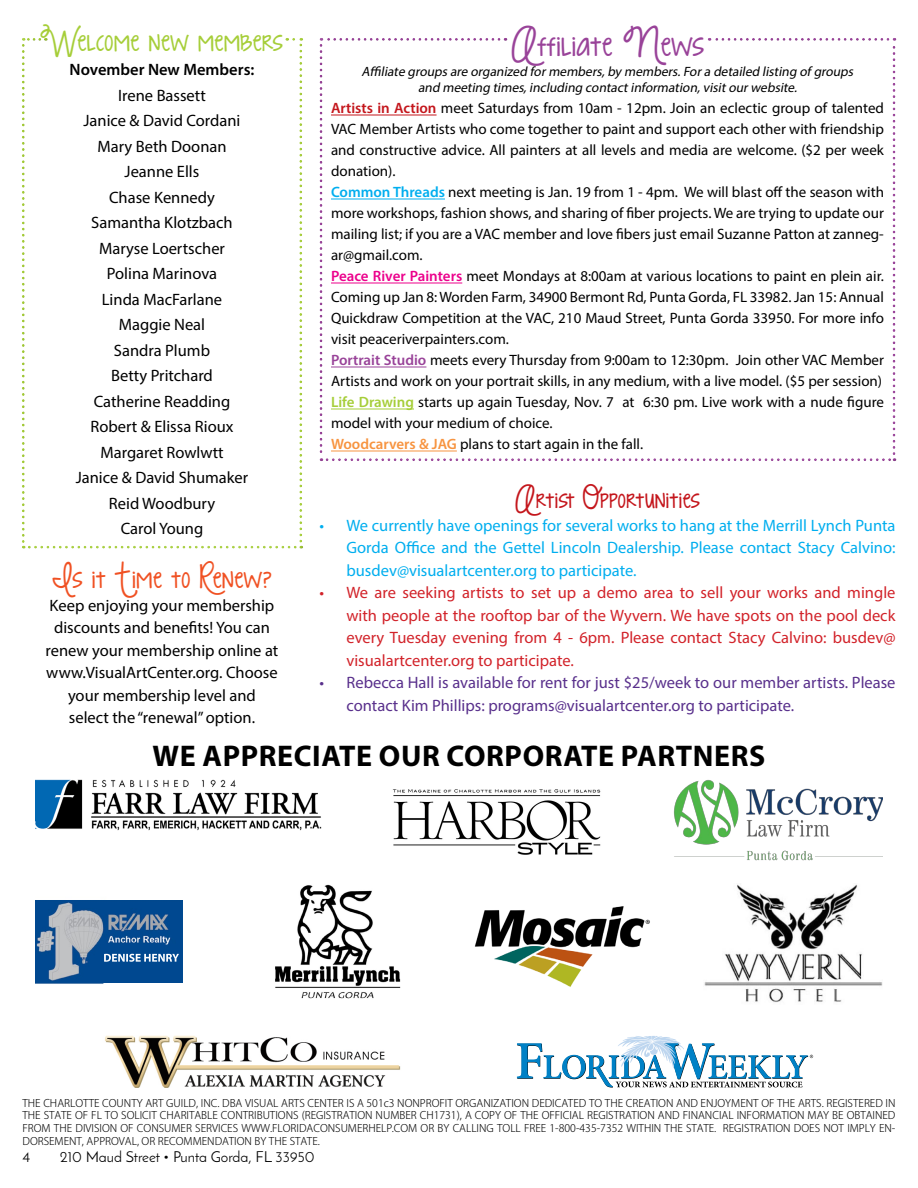
<style>
.page{position:relative;width:918px;height:1188px;background:#fff}
.page>*{position:absolute;margin:0;border:0;box-sizing:border-box;transform-origin:0 0}
.t1{font:34.5px "KG Strawberry Limeade";color:#994399}
.t2{font:700 30px "Myriad Pro";letter-spacing:.02em;color:#000}
.t3{font:30px "KG Strawberry Limeade";color:#a6ce39}
.t4{font:30px "KG Strawberry Limeade";letter-spacing:.02em;color:#f05123}
.t5{font:27px "KG Strawberry Limeade";color:#c4161c}
.t6{font:16.5px/25.5px "Myriad Pro";color:#000;text-align:center}
.t7{font:16.5px/22.5px "Myriad Pro";color:#d2232a;text-align:justify}
.t8{font:16.5px/22.5px "Myriad Pro";color:#00aeef;text-align:justify}
.t9{font:16.5px/22.5px "Myriad Pro";color:#59308c}
.t10{font:600 16.5px "Myriad Pro";color:#000}
.t11{font:15px/21px "Myriad Pro";color:#000}
.t12{font:15px "Josefin Sans";color:#000}
.t13{font:italic 13.5px/16.2px "Myriad Pro";color:#000;text-align:center}
.t14{font:300 10.5px/12.6px "Koz Go Pr 6 N";color:#000;text-align:justify}
.s1{font-weight:600;color:#c4161c}
.s2{font-weight:600;color:#00aeef}
.s3{font-weight:600;color:#ec008c}
.s4{font-weight:600;color:#994399}
.s5{font-weight:600;color:#a6ce39}
.s6{font-weight:600;color:#f79440}
</style>
<div class="page">
<img style="left:35px;top:900px;width:147px;height:84px">
<img style="left:35px;top:901px;width:147px;height:82px">
<img style="left:704px;top:884px;width:179px;height:119px">
<img style="left:474px;top:906px;width:176px;height:81px">
<img style="left:105px;top:1035px;width:296px;height:53px">
<img style="left:392px;top:789px;width:209px;height:66px">
<img style="left:35px;top:779px;width:287px;height:52px">
<img style="left:275px;top:884px;width:126px;height:115px">
<svg style="left:517px;top:1036px;width:296px;height:52px"></svg>
<img style="left:674px;top:780px;width:209px;height:81px">
<h2 class="t3" style="left:41px;top:18px;width:244px">Welcome new members</h2>
<p class="t10" style="left:70px;top:59px;width:186px">November New Members:</p>
<p class="t6" style="left:76px;top:82px;width:174px">Irene Bassett<br>Janice &amp; David Cordani<br>Mary Beth Doonan<br>Jeanne Ells<br>Chase Kennedy<br>Samantha Klotzbach<br>Maryse Loertscher<br>Polina Marinova<br>Linda MacFarlane<br>Maggie Neal<br>Sandra Plumb<br>Betty Pritchard<br>Catherine Readding<br>Robert &amp; Elissa Rioux<br>Margaret Rowlwtt<br>Janice &amp; David Shumaker<br>Reid Woodbury<br>Carol Young</p>
<h2 class="t4" style="left:52px;top:555px;width:221px">Is it Time to Renew?</h2>
<p class="t6" style="left:46px;top:594px;width:234px;line-height:22.5px">Keep enjoying your membership discounts and benefits! You can renew your membership online at www.VisualArtCenter.org. Choose your membership level and<br>select the “renewal” option.</p>
<h1 class="t1" style="left:511px;top:18px;width:195px">Affiliate News</h1>
<p class="t13" style="left:362px;top:63px;width:496px">Affiliate groups are organized formembers,by members.Fora detailed listing of groups and meeting times,including contactinformation,visitourwebsite.</p>
<p class="t11" style="left:331px;top:98px;width:555px"><span class="s1">Artists in Action</span> meet Saturdays from 10am - 12pm. Join an eclectic group of talented VAC Member Artists who come together to paint and support each other with friendship and constructive advice. All painters at all levels and media are welcome. ($2 per week donation).<br><span class="s2">Common Threads</span> next meeting is Jan. 19 from 1 - 4pm. We will blast off the season with more workshops, fashion shows, and sharing of fiber projects. We are trying to update our mailing list; if you are a VAC member and love fibers just email Suzanne Patton at zanneg&shy;ar@gmail.com.<br><span class="s3">Peace River Painters</span> meet Mondays at 8:00am at various locations to paint en plein air.<br>Coming up Jan 8: Worden Farm, 34900 Bermont Rd, Punta Gorda, FL 33982. Jan 15: Annual Quickdraw Competition at the VAC, 210 Maud Street, Punta Gorda 33950. For more info visit peaceriverpainters.com.<br><span class="s4">Portrait Studio</span> meets every Thursday from 9:00am to 12:30pm. Join other VAC Member Artists and work on your portrait skills, in any medium, with a live model. ($5 per session)<br><span class="s5">Life Drawing</span> starts up again Tuesday, Nov. 7 at 6:30 pm. Live work with a nude figure model with your medium of choice.<br><span class="s6">Woodcarvers &amp; JAG</span> plans to start again in the fall.</p>
<h3 class="t5" style="left:515px;top:479px;width:187px">Artist Opportunities</h3>
<p class="t8" style="left:346px;top:514px;width:551px;text-indent:-27px">• We currently have openings for several works to hang at the Merrill Lynch Punta Gorda Office and the Gettel Lincoln Dealership. Please contact Stacy Calvino: busdev@visualartcenter.org to participate.</p>
<p class="t7" style="left:346px;top:581px;width:551px;text-indent:-27px">• We are seeking artists to set up a demo area to sell your works and mingle with people at the rooftop bar of the Wyvern. We have spots on the pool deck every Tuesday evening from 4 - 6pm. Please contact Stacy Calvino: busdev@ visualartcenter.org to participate.</p>
<p class="t9" style="left:346px;top:671px;width:551px;text-indent:-27px">• Rebecca Hall is available for rent for just $25/week to our member artists. Please contact Kim Phillips: programs@visualartcenter.org to participate.</p>
<h2 class="t2" style="left:153px;top:736px;width:614px">WE APPRECIATE OUR CORPORATE PARTNERS</h2>
<p class="t14" style="left:22px;top:1097px;width:875px">THE CHARLOTTE COUNTY ART GUILD, INC. DBA VISUAL ARTS CENTER IS A 501c3 NONPROFIT ORGANIZATION DEDICATED TO THE CREATION AND ENJOYMENT OF THE ARTS. REGISTERED IN THE STATE OF FL TO SOLICIT CHARITABLE CONTRIBUTIONS (REGISTRATION NUMBER CH1731), A COPY OF THE OFFICIAL REGISTRATION AND FINANCIAL INFORMATION MAY BE OBTAINED FROM THE DIVISION OF CONSUMER SERVICES WWW.FLORIDACONSUMERHELP.COM OR BY CALLING TOLL FREE 1-800-435-7352 WITHIN THE STATE. REGISTRATION DOES NOT IMPLY EN-DORSEMENT, APPROVAL, OR RECOMMENDATION BY THE STATE.</p>
<p class="t12" style="left:22px;top:1148px;width:9px">4</p>
<p class="t12" style="left:60px;top:1148px;width:256px">210 Maud Street • Punta Gorda, FL 33950</p>
</div>
